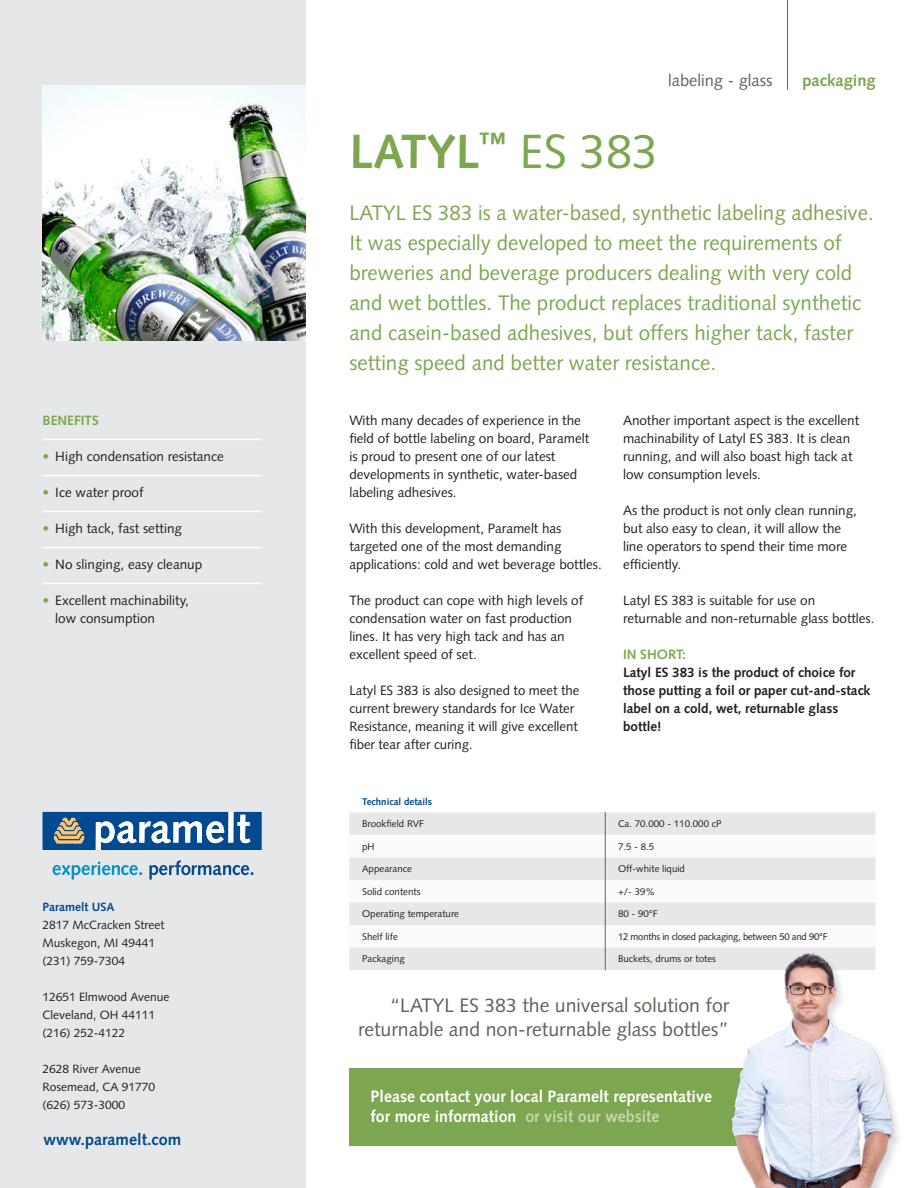
<style>
.page{position:relative;width:918px;height:1188px;background:#fff}
.page>*{position:absolute;margin:0;border:0;box-sizing:border-box;transform-origin:0 0}
.t1{font:700 48px "Syntax LT Std";color:#7ca750}
.t2{font:21px/30px "Syntax LT Std";color:#7ca750}
.t3{font:19.5px/24px "Syntax LT Std";color:#636058;text-align:right}
.t4{font:700 16.5px/19.5px "Syntax LT Std";color:#fff}
.t5{font:16.5px "Syntax LT Std";color:#636058}
.t6{font:700 16.5px "Syntax LT Std";color:#7ca750}
.t7{font:700 16.2px "Syntax LT Std";color:#014990}
.t8{font:13.5px/18px "Syntax LT Std";letter-spacing:-.005em;color:#231f20}
.t9{font:700 13.5px/18px "Syntax LT Std";letter-spacing:-.005em;color:#231f20}
.t10{font:700 13.5px "Syntax LT Std";color:#7ca750}
.t11{font:12px "Syntax LT Std";color:#231f20}
.t12{font:700 12px "Syntax LT Std";color:#014990}
.Body-item{font:9.75px "Syntax LT Std";color:#231f20}
.Omschrijving-items{font:9.75px "Syntax LT Std";color:#231f20}
.Omschrijving-items-2{font:9.75px "Syntax LT Std";letter-spacing:-.02em;color:#231f20}
.Head-items{font:700 9.75px "Syntax LT Std";color:#014990}
.s1{color:#7ca750}
.s2{font-weight:400}
.s3{color:#c6d6b0}
</style>
<div class="page">
<svg style="left:349px;top:812px;width:526px;height:158px"></svg>
<div style="left:0;top:0;width:306px;height:1188px;background:#e6e7e9"></div>
<div style="left:349px;top:1068px;width:526px;height:77px;background:#7ca750"></div>
<img style="left:704px;top:937px;width:195px;height:251px">
<hr style="left:43px;top:439px;width:219px;height:1px;background:#fff">
<hr style="left:43px;top:475px;width:219px;height:1px;background:#fff">
<hr style="left:43px;top:511px;width:219px;height:1px;background:#fff">
<hr style="left:43px;top:547px;width:219px;height:1px;background:#fff">
<hr style="left:43px;top:583px;width:219px;height:1px;background:#fff">
<img style="left:43px;top:85px;width:263px;height:255px">
<hr style="left:787px;top:0;width:1px;height:90px;background:#636058">
<svg style="left:43px;top:812px;width:219px;height:38px"></svg>
<svg style="left:53px;top:862px;width:89px;height:18px"></svg>
<svg style="left:149px;top:860px;width:104px;height:20px"></svg>
<p class="t10" style="left:43px;top:413px;width:58px">BENEFITS</p>
<p class="t8" style="left:43px;top:448px;width:183px"><span class="s1">•</span> High condensation resistance</p>
<p class="t8" style="left:43px;top:484px;width:103px"><span class="s1">•</span> Ice water proof</p>
<p class="t8" style="left:43px;top:520px;width:141px"><span class="s1">•</span> High tack, fast setting</p>
<p class="t8" style="left:43px;top:556px;width:161px"><span class="s1">•</span> No slinging, easy cleanup</p>
<p class="t8" style="left:55px;top:592px;width:135px;text-indent:-13px"><span class="s1">•</span> Excellent machinability, low consumption</p>
<p class="t12" style="left:43px;top:900px;width:73px">Paramelt USA</p>
<p class="t11" style="left:43px;top:918px;width:123px">2817 McCracken Street</p>
<p class="t11" style="left:43px;top:936px;width:114px">Muskegon, MI 49441</p>
<p class="t11" style="left:43px;top:954px;width:84px">(231) 759-7304</p>
<p class="t11" style="left:43px;top:990px;width:128px">12651 Elmwood Avenue</p>
<p class="t11" style="left:43px;top:1008px;width:114px">Cleveland, OH 44111</p>
<p class="t11" style="left:43px;top:1026px;width:84px">(216) 252-4122</p>
<p class="t11" style="left:43px;top:1062px;width:100px">2628 River Avenue</p>
<p class="t11" style="left:43px;top:1080px;width:114px">Rosemead, CA 91770</p>
<p class="t11" style="left:43px;top:1098px;width:84px">(626) 573-3000</p>
<p class="t7" style="left:44px;top:1131px;width:139px">www.paramelt.com</p>
<p class="t5" style="left:668px;top:70px;width:106px">labeling - glass</p>
<p class="t6" style="left:802px;top:71px;width:75px">packaging</p>
<p class="t1" style="left:350px;top:124px;width:310px">LATYL<sup>™</sup> <span class="s2">ES 383</span></p>
<p class="t2" style="left:349px;top:198px;width:526px">LATYL ES 383 is a water-based, synthetic labeling adhesive.<br>It was especially developed to meet the requirements of breweries and beverage producers dealing with very cold and wet bottles. The product replaces traditional synthetic and casein-based adhesives, but offers higher tack, faster setting speed and better water resistance.</p>
<p class="t8" style="left:349px;top:412px;width:241px">With many decades of experience in the field of bottle labeling on board, Paramelt is proud to present one of our latest developments in synthetic, water-based labeling adhesives.</p>
<p class="t8" style="left:349px;top:520px;width:254px">With this development, Paramelt has targeted one of the most demanding applications: cold and wet beverage bottles.</p>
<p class="t8" style="left:349px;top:592px;width:235px">The product can cope with high levels of condensation water on fast production lines. It has very high tack and has an excellent speed of set.</p>
<p class="t8" style="left:349px;top:682px;width:232px">Latyl ES 383 is also designed to meet the current brewery standards for Ice Water Resistance, meaning it will give excellent fiber tear after curing.</p>
<p class="t8" style="left:623px;top:412px;width:238px">Another important aspect is the excellent machinability of Latyl ES 383. It is clean running, and will also boast high tack at low consumption levels.</p>
<p class="t8" style="left:623px;top:502px;width:235px">As the product is not only clean running, but also easy to clean, it will allow the line operators to spend their time more efficiently.</p>
<p class="t8" style="left:623px;top:592px;width:253px">Latyl ES 383 is suitable for use on returnable and non-returnable glass bottles.</p>
<p class="t10" style="left:623px;top:647px;width:65px">IN SHORT:</p>
<p class="t9" style="left:623px;top:664px;width:249px">Latyl ES 383 is the product of choice for those putting a foil or paper cut-and-stack label on a cold, wet, returnable glass bottle!</p>
<p class="Head-items" style="left:362px;top:796px;width:72px">Technical details</p>
<p class="Body-item" style="left:362px;top:818px;width:64px">Brookfield RVF</p>
<p class="Omschrijving-items" style="left:618px;top:818px;width:105px">Ca. 70.000 - 110.000 cP</p>
<p class="Body-item" style="left:362px;top:841px;width:14px">pH</p>
<p class="Omschrijving-items" style="left:618px;top:841px;width:38px">7.5 - 8.5</p>
<p class="Body-item" style="left:362px;top:863px;width:51px">Appearance</p>
<p class="Omschrijving-items" style="left:618px;top:863px;width:69px">Off-white liquid</p>
<p class="Body-item" style="left:362px;top:886px;width:60px">Solid contents</p>
<p class="Omschrijving-items" style="left:618px;top:886px;width:39px">+/- 39%</p>
<p class="Body-item" style="left:362px;top:908px;width:98px">Operating temperature</p>
<p class="Omschrijving-items" style="left:618px;top:908px;width:41px">80 - 90°F</p>
<p class="Body-item" style="left:362px;top:931px;width:37px">Shelf life</p>
<p class="Omschrijving-items-2" style="left:618px;top:931px;width:211px">12 months in closed packaging, between 50 and 90°F</p>
<p class="Body-item" style="left:362px;top:953px;width:44px">Packaging</p>
<p class="Omschrijving-items" style="left:618px;top:953px;width:100px">Buckets, drums or totes</p>
<p class="t3" style="left:358px;top:994px;width:373px">“LATYL ES 383 the universal solution for returnable and non-returnable glass bottles”</p>
<p class="t4" style="left:371px;top:1087px;width:343px">Please contact your local Paramelt representative for more information <span class="s3">or visit our website</span></p>
</div>
